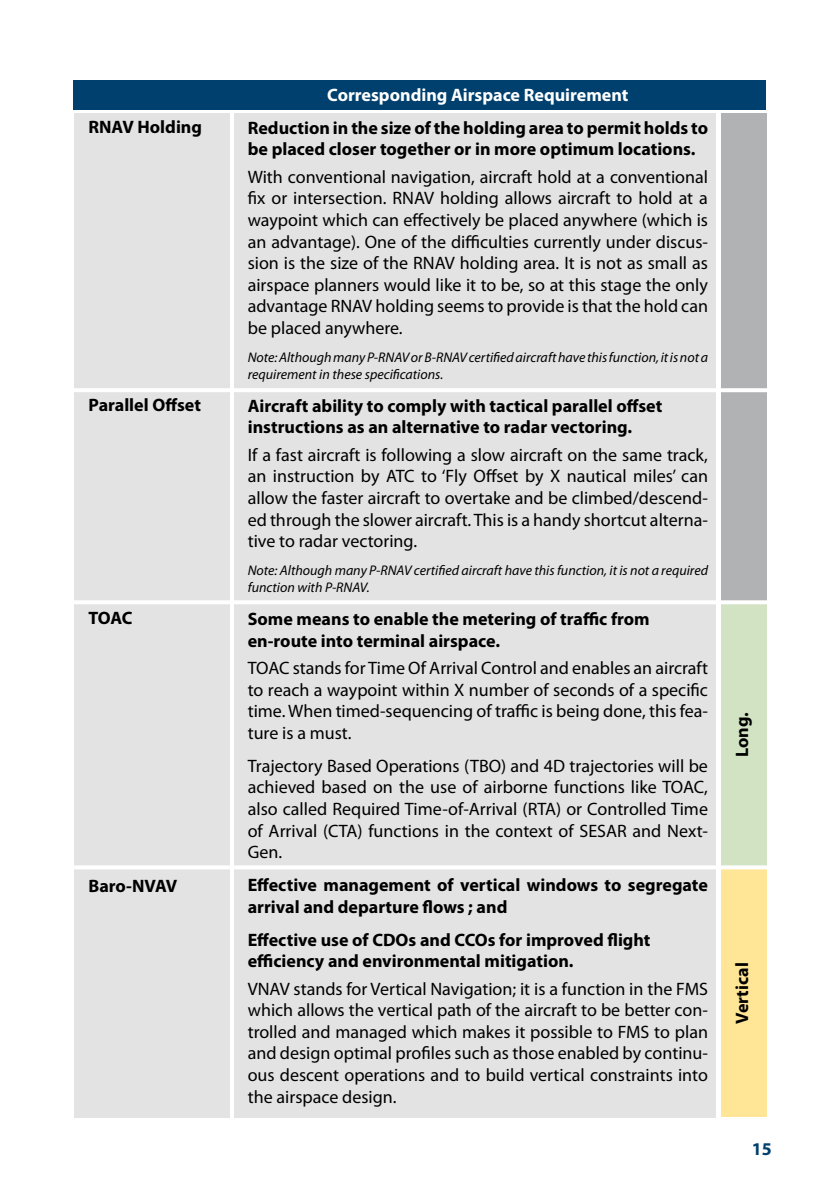
<style>
.page{position:relative;width:840px;height:1191px;background:#fff}
.page>*{position:absolute;margin:0;border:0;box-sizing:border-box;transform-origin:0 0}
.t1{font:18px/21.6px "Myriad Pro";color:#000;text-align:justify}
.t2{font:700 18px/21.6px "Myriad Pro";color:#000}
.t3{font:700 18px "Myriad Pro";color:#fff}
.t4{font:700 18px "Myriad Pro";color:#00406e}
.t5{font:italic 14px/16.8px "Myriad Pro";color:#000}
</style>
<div class="page">
<div style="left:74px;top:80px;width:691px;height:30px;background:#00406e"></div>
<div style="left:234px;top:113px;width:481px;height:1004px;background:#e3e3e3"></div>
<div style="left:74px;top:113px;width:155px;height:1004px;background:#e3e3e3"></div>
<div style="left:720px;top:113px;width:45px;height:487px;background:#b1b2b3"></div>
<div style="left:720px;top:602px;width:45px;height:265px;background:#d2e3c3"></div>
<div style="left:720px;top:869px;width:45px;height:248px;background:#ffe596"></div>
<hr style="left:57px;top:388px;width:713px;height:4px;background:#fff">
<hr style="left:57px;top:600px;width:713px;height:4px;background:#fff">
<hr style="left:57px;top:865px;width:713px;height:4px;background:#fff">
<p class="t2" style="left:88px;top:117px;width:12px">RNAV</p>
<p class="t2" style="left:137px;top:117px;width:66px">Holding</p>
<p class="t2" style="left:88px;top:395px;width:114px">Parallel Offset</p>
<p class="t2" style="left:88px;top:608px;width:12px">TOAC</p>
<p class="t2" style="left:88px;top:875px;width:56px">Baro-NVAV</p>
<p class="t3" style="left:327px;top:85px;width:302px">Corresponding Airspace Requirement</p>
<p class="t2" style="left:247px;top:117px;width:461px">Reduction in the size of the holding area to permit holds to be placed closer together or in more optimum locations.</p>
<p class="t1" style="left:247px;top:166px;width:461px">With conventional navigation, aircraft hold at a conventional fix or intersection. RNAV holding allows aircraft to hold at a waypoint which can effectively be placed anywhere (which is an advantage). One of the difficulties currently under discus&shy;sion is the size of the RNAV holding area. It is not as small as airspace planners would like it to be, so at this stage the only advantage RNAV holding seems to provide is that the hold can be placed anywhere.</p>
<p class="t5" style="left:247px;top:349px;width:461px">Note: Although many P-RNAV or B-RNAV certified aircraft have this function, it is not a requirement in these specifications.</p>
<p class="t2" style="left:247px;top:395px;width:416px">Aircraft ability to comply with tactical parallel offset instructions as an alternative to radar vectoring.</p>
<p class="t1" style="left:247px;top:444px;width:461px">If a fast aircraft is following a slow aircraft on the same track, an instruction by ATC to ‘Fly Offset by X nautical miles’ can allow the faster aircraft to overtake and be climbed/descend&shy;ed through the slower aircraft. This is a handy shortcut alterna&shy;tive to radar vectoring.</p>
<p class="t5" style="left:247px;top:562px;width:461px">Note: Although many P-RNAV certified aircraft have this function, it is not a required function with P-RNAV.</p>
<p class="t2" style="left:247px;top:608px;width:403px">Some means to enable the metering of traffic from en-route into terminal airspace.</p>
<p class="t1" style="left:247px;top:657px;width:461px">TOAC stands for Time Of Arrival Control and enables an aircraft to reach a waypoint within X number of seconds of a specific time. When timed-sequencing of traffic is being done, this fea&shy;ture is a must.</p>
<p class="t1" style="left:247px;top:755px;width:461px">Trajectory Based Operations (TBO) and 4D trajectories will be achieved based on the use of airborne functions like TOAC, also called Required Time-of-Arrival (RTA) or Controlled Time of Arrival (CTA) functions in the context of SESAR and Next-Gen.</p>
<p class="t2" style="left:247px;top:874px;width:461px">Effective management of vertical windows to segregate arrival and departure flows ; and</p>
<p class="t2" style="left:247px;top:929px;width:138px">Effective use of CDO</p>
<p class="t2" style="left:408px;top:929px;width:58px">s and CCO</p>
<p class="t2" style="left:247px;top:929px;width:404px;text-indent:240px">s for improved flight efficiency and environmental mitigation.</p>
<p class="t1" style="left:247px;top:978px;width:461px">VNAV stands for Vertical Navigation; it is a function in the FMS which allows the vertical path of the aircraft to be better con&shy;trolled and managed which makes it possible to FMS to plan and design optimal profiles such as those enabled by continu&shy;ous descent operations and to build vertical constraints into the airspace design.</p>
<p class="t2" style="left:731px;top:757px;width:46px;rotate:-90deg">Long.</p>
<p class="t2" style="left:731px;top:1024px;width:63px;rotate:-90deg">Vertical</p>
<p class="t4" style="left:751px;top:1138px;width:21px">15</p>
</div>
